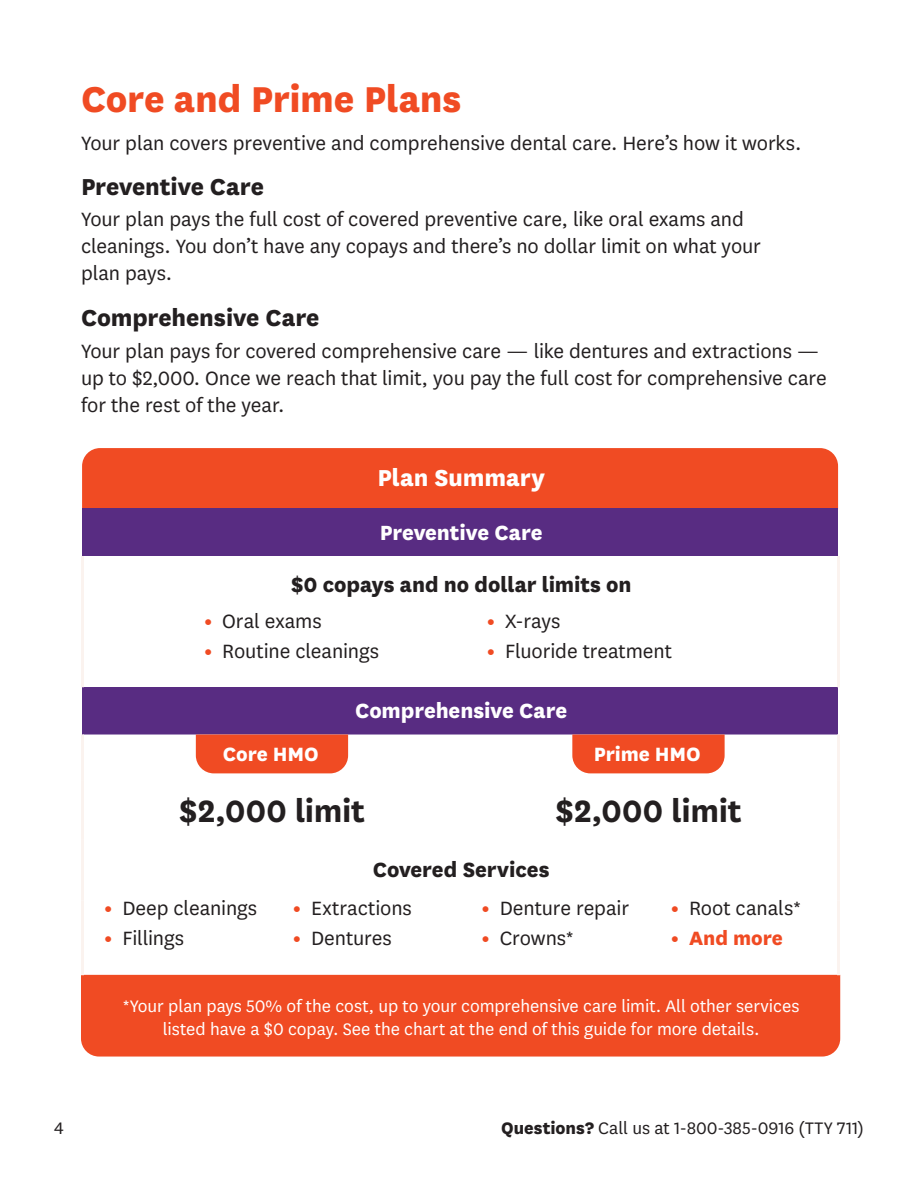
<style>
.page{position:relative;width:918px;height:1188px;background:#fff}
.page>*{position:absolute;margin:0;border:0;box-sizing:border-box;transform-origin:0 0}
.t1{font:800 42px "National";letter-spacing:-.005em;color:#f04b23}
.t2{font:700 36px "National";letter-spacing:-.01em;color:#231f20}
.t3{font:800 27px "National";letter-spacing:-.005em;color:#231f20}
.t4{font:800 27px "National";letter-spacing:-.005em;color:#fff}
.t5{font:800 24px "National";letter-spacing:-.005em;color:#231f20}
.t6{font:800 24px "National";letter-spacing:-.005em;color:#fff}
.t7{font:22.5px/27px "National";letter-spacing:-.005em;color:#231f20}
.t8{font:800 22.5px "National";letter-spacing:-.005em;color:#fff}
.t9{font:800 22.5px "National";color:#f04b23}
.t10{font:19.5px/23.4px "National";letter-spacing:-.005em;color:#fff;text-align:center}
.t11{font:19.5px "National";letter-spacing:-.005em;color:#231f20}
.s1{font-weight:800;color:#f04b23}
.s2{font-weight:800}
</style>
<div class="page">
<div style="left:81px;top:975px;width:759px;height:82px;background:#f04b23"></div>
<div style="left:82px;top:448px;width:756px;height:61px;background:#f04b23"></div>
<div style="left:82px;top:509px;width:756px;height:47px;background:#582c82"></div>
<div style="left:82px;top:687px;width:756px;height:48px;background:#582c82"></div>
<hr style="left:81px;top:556px;width:3px;height:57px;background:#fbf3ef">
<hr style="left:837px;top:556px;width:3px;height:57px;background:#fbf3ef">
<hr style="left:81px;top:613px;width:3px;height:74px;background:#fbf3ef">
<hr style="left:837px;top:613px;width:3px;height:74px;background:#fbf3ef">
<hr style="left:81px;top:840px;width:3px;height:61px;background:#fbf3ef">
<hr style="left:837px;top:840px;width:3px;height:61px;background:#fbf3ef">
<hr style="left:81px;top:901px;width:3px;height:74px;background:#fbf3ef">
<hr style="left:837px;top:901px;width:3px;height:74px;background:#fbf3ef">
<hr style="left:81px;top:735px;width:3px;height:45px;background:#fbf3ef">
<hr style="left:837px;top:735px;width:3px;height:45px;background:#fbf3ef">
<hr style="left:81px;top:780px;width:3px;height:60px;background:#fbf3ef">
<hr style="left:837px;top:780px;width:3px;height:60px;background:#fbf3ef">
<div style="left:196px;top:735px;width:152px;height:38px;background:#f04b23"></div>
<div style="left:572px;top:735px;width:153px;height:38px;background:#f04b23"></div>
<h1 class="t1" style="left:81px;top:69px;width:382px">Core and Prime Plans</h1>
<p class="t7" style="left:81px;top:129px;width:722px">Your plan covers preventive and comprehensive dental care. Here’s how it works.</p>
<p class="t3" style="left:81px;top:167px;width:184px">Preventive Care</p>
<p class="t7" style="left:81px;top:205px;width:681px">Your plan pays the full cost of covered preventive care, like oral exams and cleanings. You don’t have any copays and there’s no dollar limit on what your plan pays.</p>
<p class="t3" style="left:81px;top:299px;width:240px">Comprehensive Care</p>
<p class="t7" style="left:81px;top:336px;width:747px">Your plan pays for covered comprehensive care — like dentures and extractions — up to $2,000. Once we reach that limit, you pay the full cost for comprehensive care for the rest of the year.</p>
<p class="t4" style="left:378px;top:459px;width:169px">Plan Summary</p>
<p class="t6" style="left:380px;top:515px;width:164px">Preventive Care</p>
<p class="t5" style="left:291px;top:567px;width:342px">$0 copays and no dollar limits on</p>
<p class="t7" style="left:204px;top:606px;width:119px"><span class="s1">•</span> Oral exams</p>
<p class="t7" style="left:204px;top:636px;width:176px"><span class="s1">•</span> Routine cleanings</p>
<p class="t7" style="left:487px;top:606px;width:75px"><span class="s1">•</span> X-rays</p>
<p class="t7" style="left:487px;top:636px;width:186px"><span class="s1">•</span> Fluoride treatment</p>
<p class="t6" style="left:355px;top:693px;width:214px">Comprehensive Care</p>
<p class="t8" style="left:223px;top:738px;width:97px">Core HMO</p>
<p class="t8" style="left:594px;top:738px;width:108px">Prime HMO</p>
<h2 class="t2" style="left:179px;top:785px;width:188px">$2,000 limit</h2>
<h2 class="t2" style="left:555px;top:785px;width:188px">$2,000 limit</h2>
<p class="t5" style="left:373px;top:853px;width:178px">Covered Services</p>
<p class="t7" style="left:104px;top:894px;width:154px"><span class="s1">•</span> Deep cleanings</p>
<p class="t7" style="left:104px;top:924px;width:81px"><span class="s1">•</span> Fillings</p>
<p class="t7" style="left:671px;top:894px;width:132px"><span class="s1">•</span> Root canals*</p>
<p class="t9" style="left:671px;top:922px;width:114px">• And more</p>
<p class="t7" style="left:293px;top:894px;width:121px"><span class="s1">•</span> Extractions</p>
<p class="t7" style="left:293px;top:924px;width:100px"><span class="s1">•</span> Dentures</p>
<p class="t7" style="left:482px;top:894px;width:149px"><span class="s1">•</span> Denture repair</p>
<p class="t7" style="left:482px;top:924px;width:94px"><span class="s1">•</span> Crowns*</p>
<p class="t10" style="left:123px;top:993px;width:678px">*Your plan pays 50% of the cost, up to your comprehensive care limit. All other services listed have a $0 copay. See the chart at the end of this guide for more details.</p>
<p class="t11" style="left:54px;top:1115px;width:11px">4</p>
<p class="t11" style="left:501px;top:1115px;width:364px"><span class="s2">Questions?</span> Call us at 1-800-385-0916 (TTY 711)</p>
</div>
